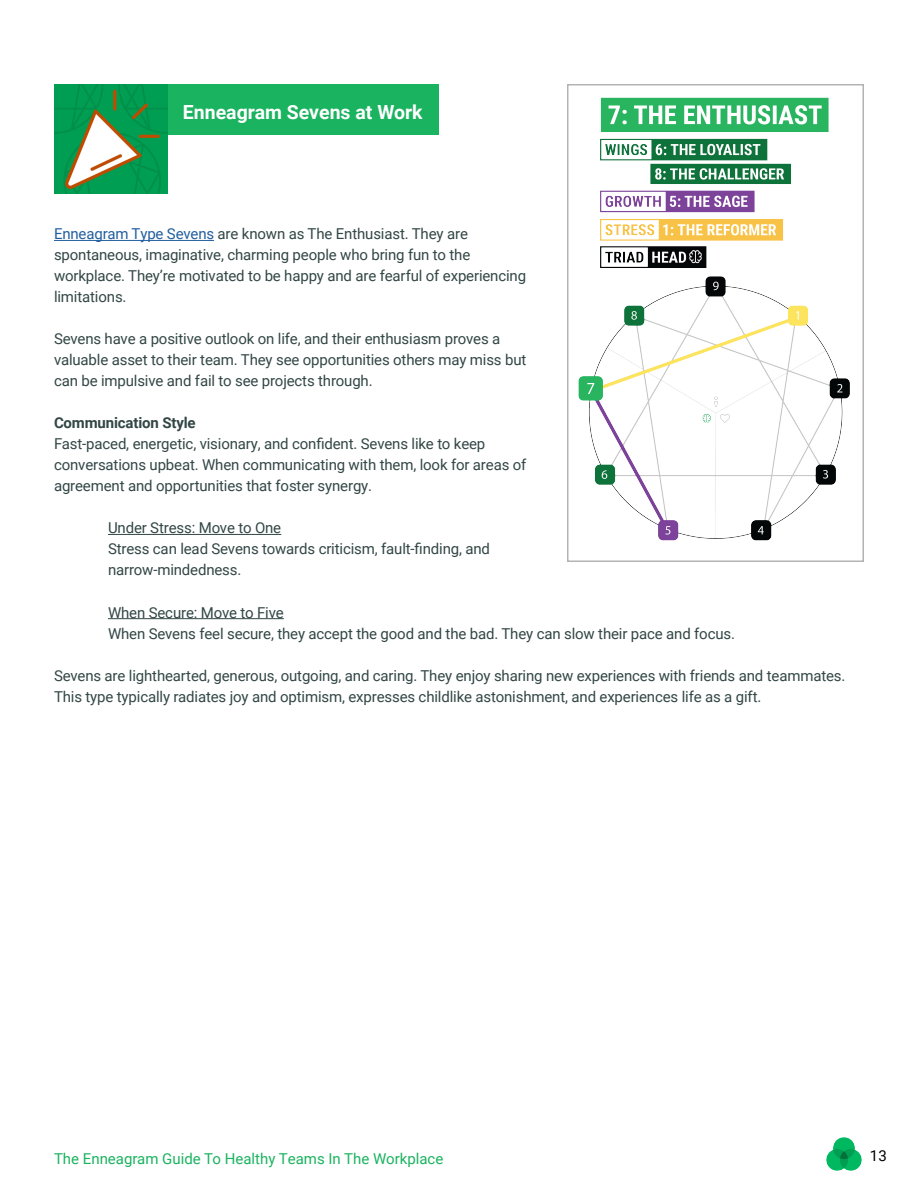
<style>
.page{position:relative;width:918px;height:1188px;background:#fff}
.page>*{position:absolute;margin:0;border:0;box-sizing:border-box;transform-origin:0 0}
.t1{font:700 19.5px "Roboto";color:#fff}
.t2{font:15px/21px "Roboto";letter-spacing:-.01em;color:#324645}
.t3{font:15px "Roboto";color:#1ab35f}
.t4{font:700 15px "Roboto";letter-spacing:-.01em;color:#324645}
.t5{font:15px "Roboto";color:#000}
.s1{color:#215e9e}
</style>
<div class="page">
<img style="left:826px;top:1137px;width:36px;height:34px">
<img style="left:54px;top:84px;width:114px;height:110px">
<hr style="left:54px;top:240px;width:160px;height:1px;background:#215e9e">
<hr style="left:108px;top:534px;width:173px;height:1px;background:#324645">
<img style="left:578px;top:97px;width:272px;height:444px">
<div style="left:168px;top:84px;width:270px;height:51px;background:#1ab35f"></div>
<hr style="left:108px;top:618px;width:176px;height:1px;background:#324645">
<h1 class="t1" style="left:183px;top:99px;width:241px">Enneagram Sevens at Work</h1>
<p class="t2" style="left:54px;top:223px;width:474px"><span class="s1">Enneagram Type Sevens</span> are known as The Enthusiast. They are spontaneous, imaginative, charming people who bring fun to the workplace. They’re motivated to be happy and are fearful of experiencing limitations.</p>
<p class="t2" style="left:54px;top:328px;width:474px">Sevens have a positive outlook on life, and their enthusiasm proves a valuable asset to their team. They see opportunities others may miss but can be impulsive and fail to see projects through.</p>
<p class="t4" style="left:54px;top:412px;width:143px">Communication Style</p>
<p class="t2" style="left:54px;top:433px;width:474px">Fast-paced, energetic, visionary, and confident. Sevens like to keep conversations upbeat. When communicating with them, look for areas of agreement and opportunities that foster synergy.</p>
<p class="t2" style="left:108px;top:517px;width:384px">Under Stress: Move to One<br>Stress can lead Sevens towards criticism, fault-finding, and narrow-mindedness.</p>
<p class="t2" style="left:108px;top:601px;width:629px">When Secure: Move to Five<br>When Sevens feel secure, they accept the good and the bad. They can slow their pace and focus.</p>
<p class="t2" style="left:54px;top:664px;width:793px">Sevens are lighthearted, generous, outgoing, and caring. They enjoy sharing new experiences with friends and teammates.<br>This type typically radiates joy and optimism, expresses childlike astonishment, and experiences life as a gift.</p>
<p class="t3" style="left:54px;top:1148px;width:391px">The Enneagram Guide To Healthy Teams In The Workplace</p>
<p class="t5" style="left:870px;top:1145px;width:18px">13</p>
</div>
